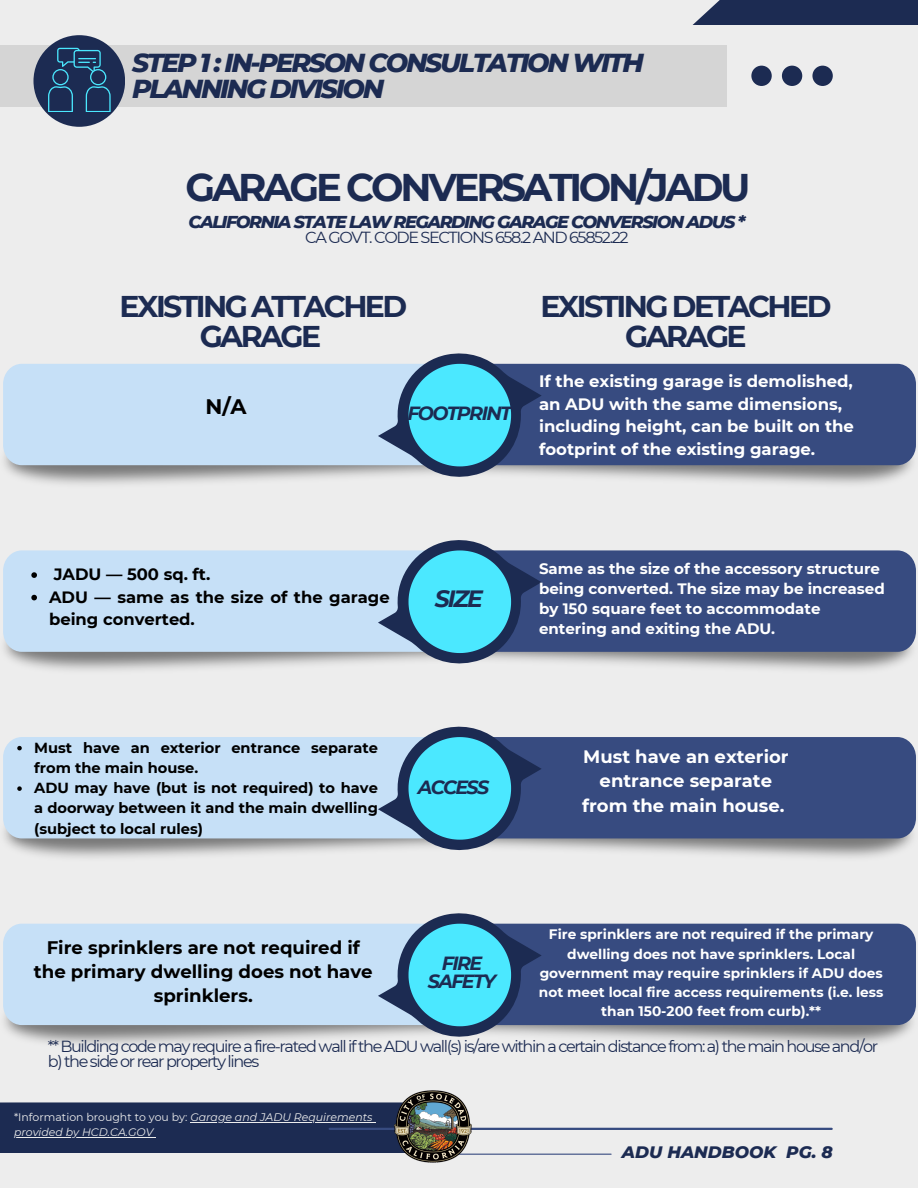
<style>
.page{position:relative;width:918px;height:1188px;background:#ededed}
.page>*{position:absolute;margin:0;border:0;box-sizing:border-box;transform-origin:0 0}
.t1{font:700 38.55px "Montserrat";letter-spacing:-.085em;color:#1c2b52}
.t2{font:700 30px/29.2px "Montserrat";letter-spacing:-.085em;color:#1c2b52;text-align:center}
.t3{font:italic 800 26.55px/25.5px "Montserrat";letter-spacing:-.085em;color:#1c2b52}
.t4{font:italic 700 23.55px "Montserrat";color:#1c2b52}
.t5{font:700 21px "Montserrat";color:#000}
.t6{font:italic 700 19.05px/18px "Montserrat";letter-spacing:-.085em;color:#1c2b52;text-align:center}
.t7{font:700 18.15px/24.2px "Montserrat";color:#000;text-align:center}
.t8{font:700 18px/24.8px "Montserrat";color:#fff;text-align:center}
.t9{font:italic 800 17.55px "Montserrat";letter-spacing:-.085em;color:#1c2b52}
.t10{font:italic 800 16.95px "Montserrat";color:#1c2b52}
.t11{font:700 16.5px/22.5px "Montserrat";color:#fff}
.t12{font:700 16.35px/22.5px "Montserrat";color:#000}
.t13{font:16.05px/14.7px "Montserrat";letter-spacing:-.085em;color:#1c2b52}
.t14{font:700 15px/20.2px "Montserrat";color:#fff}
.t15{font:700 14.55px/20.2px "Montserrat";color:#000}
.t16{font:700 13.65px/19.2px "Montserrat";color:#fff;text-align:center}
.t17{font:italic 10.95px/14.5px "Montserrat";color:#ededed}
.s1{font-style:normal}
</style>
<div class="page">
<div style="left:692px;top:0;width:226px;height:25px;background:#1c2b52"></div>
<div style="left:0;top:1102px;width:393px;height:51px;background:#1c2b52"></div>
<hr style="left:330px;top:1128px;width:502px;height:2px;background:#374b80">
<hr style="left:435px;top:1154px;width:176px;height:1px;background:#374b80">
<svg style="left:751px;top:66px;width:81px;height:20px"></svg>
<div style="left:0;top:45px;width:727px;height:62px;background:#d5d5d5"></div>
<div style="left:33px;top:35px;width:92px;height:92px;background:#1c2b52;border-radius:50%"></div>
<svg style="left:48px;top:48px;width:63px;height:64px"></svg>
<img style="left:393px;top:1090px;width:84px;height:73px">
<img style="left:3px;top:353px;width:913px;height:692px">
<div style="left:542px;top:924px;width:374px;height:101px;background:#374b80"></div>
<div style="left:3px;top:924px;width:375px;height:101px;background:#c6e0f7"></div>
<svg style="left:378px;top:910px;width:164px;height:131px"></svg>
<svg style="left:31px;top:572px;width:6px;height:6px"></svg>
<svg style="left:31px;top:595px;width:6px;height:5px"></svg>
<svg style="left:17px;top:746px;width:5px;height:4px"></svg>
<svg style="left:17px;top:786px;width:5px;height:5px"></svg>
<h3 class="t3" style="left:132px;top:50px;width:513px">STEP 1 : IN-PERSON CONSULTATION WITH<br>PLANNING DIVISION</h3>
<h1 class="t1" style="left:186px;top:164px;width:567px">GARAGE CONVERSATION/JADU</h1>
<p class="t9" style="left:189px;top:211px;width:558px">CALIFORNIA STATE LAW REGARDING GARAGE CONVERSION ADUS *</p>
<p class="t13" style="left:305px;top:230px;width:325px">CA GOVT. CODE SECTIONS 658.2 AND 65852.22</p>
<h2 class="t2" style="left:120px;top:292px;width:289px">EXISTING ATTACHED<br>GARAGE</h2>
<h2 class="t2" style="left:540px;top:292px;width:293px">EXISTING DETACHED<br>GARAGE</h2>
<h3 class="t5" style="left:205px;top:394px;width:43px">N/A</h3>
<h3 class="t6" style="left:407px;top:404px;width:106px">FOOTPRINT</h3>
<p class="t11" style="left:539px;top:370px;width:316px">If the existing garage is demolished, an ADU with the same dimensions, including height, can be built on the footprint of the existing garage.</p>
<p class="t12" style="left:49px;top:563px;width:342px">JADU — 500 sq. ft.<br>ADU — same as the size of the garage being converted.</p>
<h3 class="t4" style="left:435px;top:584px;width:50px">SIZE</h3>
<p class="t14" style="left:539px;top:558px;width:347px">Same as the size of the accessory structure being converted. The size may be increased by 150 square feet to accommodate entering and exiting the ADU.</p>
<p class="t15" style="left:34px;top:737px;width:345px">Must have an exterior entrance separate from the main house.<br>ADU may have (but is not required) to have a doorway between it and the main dwelling (subject to local rules)</p>
<h3 class="t6" style="left:418px;top:778px;width:73px">ACCESS</h3>
<h3 class="t8" style="left:582px;top:744px;width:208px">Must have an exterior entrance separate from the main house.</h3>
<p class="t16" style="left:539px;top:925px;width:346px">Fire sprinklers are not required if the primary dwelling does not have sprinklers. Local government may require sprinklers if ADU does not meet local fire access requirements (i.e. less than 150-200 feet from curb).**</p>
<p class="t13" style="left:48px;top:1039px;width:832px">** Building code may require a fire-rated wall ifthe ADU wall(s) is/are within a certain distance from: a) the main house and/or b) the side or rear property lines</p>
<h3 class="t7" style="left:34px;top:935px;width:340px">Fire sprinklers are not required if the primary dwelling does not have sprinklers.</h3>
<h3 class="t6" style="left:428px;top:954px;width:70px">FIRE<br>SAFETY</h3>
<p class="t17" style="left:14px;top:1110px;width:360px"><span class="s1">*Information brought to you by:</span> Garage and JADU Requirements provided by HCD.CA.GOV</p>
<p class="t10" style="left:622px;top:1141px;width:212px">ADU HANDBOOK PG. 8</p>
</div>
